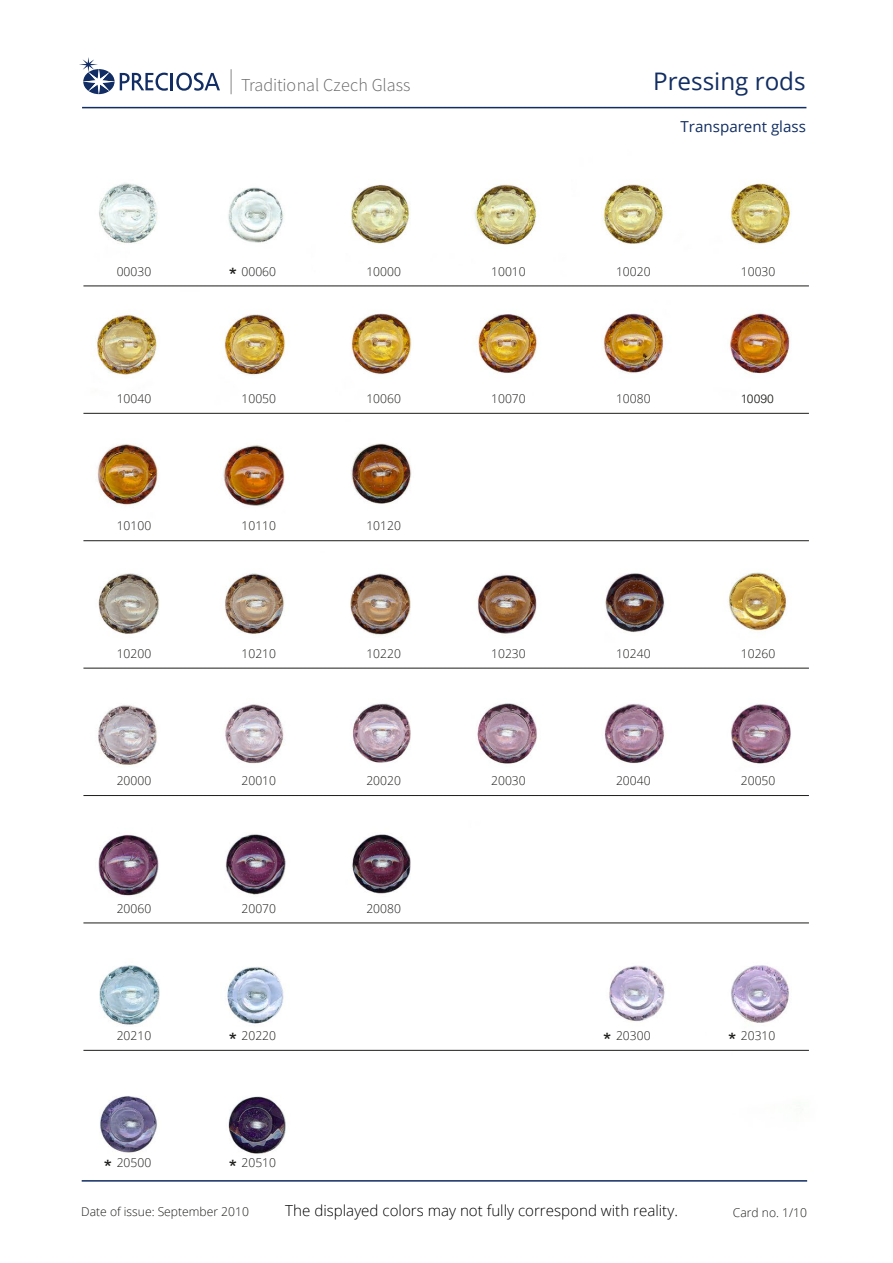
<style>
.page{position:relative;width:893px;height:1263px;background:#fff}
.page>*{position:absolute;margin:0;border:0;box-sizing:border-box;transform-origin:0 0}
.t1{font:24.15px "Open Sans";color:#112d62}
.t2{font:21.15px "Arial";color:#1d1d1b}
.t3{font:300 18.15px "Source Sans Pro";color:#676767}
.t4{font:300 15.15px "Open Sans";color:#000}
.t5{font:15.15px "Open Sans";color:#112d62}
.t6{font:300 12.15px "Open Sans";color:#1d1d1b}
.t7{font:300 12.15px "Univers LTCYR 45";color:#1d1d1b}
</style>
<div class="page">
<img style="left:81px;top:69px;width:728px;height:1113px">
<hr style="left:82px;top:1180px;width:725px;height:1px;background:#112d62">
<hr style="left:82px;top:107px;width:724px;height:1px;background:#112d62">
<svg style="left:231px;top:69px;width:1px;height:25px"></svg>
<svg style="left:79px;top:57px;width:141px;height:37px"></svg>
<hr style="left:83px;top:286px;width:726px;height:1px;background:#1d1d1b">
<hr style="left:83px;top:413px;width:726px;height:1px;background:#1d1d1b">
<hr style="left:83px;top:540px;width:726px;height:1px;background:#1d1d1b">
<hr style="left:83px;top:668px;width:726px;height:1px;background:#1d1d1b">
<hr style="left:83px;top:795px;width:726px;height:1px;background:#1d1d1b">
<hr style="left:83px;top:923px;width:726px;height:1px;background:#1d1d1b">
<hr style="left:83px;top:1050px;width:726px;height:1px;background:#1d1d1b">
<h3 class="t3" style="left:241px;top:73px;width:171px">Traditional Czech Glass</h3>
<h1 class="t1" style="left:653px;top:65px;width:154px">Pressing rods</h1>
<p class="t5" style="left:681px;top:116px;width:127px">Transparent glass</p>
<p class="t6" style="left:117px;top:263px;width:36px">00030</p>
<p class="t6" style="left:242px;top:263px;width:36px">00060</p>
<h2 class="t2" style="left:229px;top:262px;width:10px">*</h2>
<p class="t6" style="left:366px;top:263px;width:36px">10000</p>
<p class="t6" style="left:491px;top:263px;width:36px">10010</p>
<p class="t6" style="left:616px;top:263px;width:36px">10020</p>
<p class="t6" style="left:741px;top:263px;width:36px">10030</p>
<p class="t6" style="left:117px;top:390px;width:36px">10040</p>
<p class="t6" style="left:242px;top:390px;width:36px">10050</p>
<p class="t6" style="left:366px;top:390px;width:36px">10060</p>
<p class="t6" style="left:491px;top:390px;width:36px">10070</p>
<p class="t6" style="left:616px;top:390px;width:36px">10080</p>
<p class="t7" style="left:741px;top:391px;width:34px">10090</p>
<p class="t6" style="left:117px;top:518px;width:36px">10100</p>
<p class="t6" style="left:242px;top:518px;width:36px">10110</p>
<p class="t6" style="left:366px;top:518px;width:36px">10120</p>
<p class="t6" style="left:117px;top:645px;width:36px">10200</p>
<p class="t6" style="left:242px;top:645px;width:36px">10210</p>
<p class="t6" style="left:366px;top:645px;width:36px">10220</p>
<p class="t6" style="left:491px;top:645px;width:36px">10230</p>
<p class="t6" style="left:616px;top:645px;width:36px">10240</p>
<p class="t6" style="left:741px;top:645px;width:36px">10260</p>
<p class="t6" style="left:117px;top:772px;width:36px">20000</p>
<p class="t6" style="left:242px;top:772px;width:36px">20010</p>
<p class="t6" style="left:366px;top:772px;width:36px">20020</p>
<p class="t6" style="left:491px;top:772px;width:36px">20030</p>
<p class="t6" style="left:616px;top:772px;width:36px">20040</p>
<p class="t6" style="left:741px;top:772px;width:36px">20050</p>
<p class="t6" style="left:117px;top:900px;width:36px">20060</p>
<p class="t6" style="left:242px;top:900px;width:36px">20070</p>
<p class="t6" style="left:366px;top:900px;width:36px">20080</p>
<p class="t6" style="left:117px;top:1027px;width:36px">20210</p>
<p class="t6" style="left:242px;top:1027px;width:36px">20220</p>
<p class="t6" style="left:616px;top:1027px;width:36px">20300</p>
<p class="t6" style="left:741px;top:1027px;width:36px">20310</p>
<h2 class="t2" style="left:229px;top:1027px;width:10px">*</h2>
<h2 class="t2" style="left:603px;top:1027px;width:10px">*</h2>
<h2 class="t2" style="left:728px;top:1027px;width:10px">*</h2>
<p class="t6" style="left:117px;top:1155px;width:36px">20500</p>
<p class="t6" style="left:242px;top:1155px;width:36px">20510</p>
<h2 class="t2" style="left:104px;top:1154px;width:10px">*</h2>
<h2 class="t2" style="left:229px;top:1154px;width:10px">*</h2>
<p class="t4" style="left:285px;top:1200px;width:394px">The displayed colors may not fully correspond with reality.</p>
<p class="t6" style="left:81px;top:1203px;width:169px">Date of issue: September 2010</p>
<p class="t6" style="left:733px;top:1204px;width:76px">Card no. 1/10</p>
</div>
